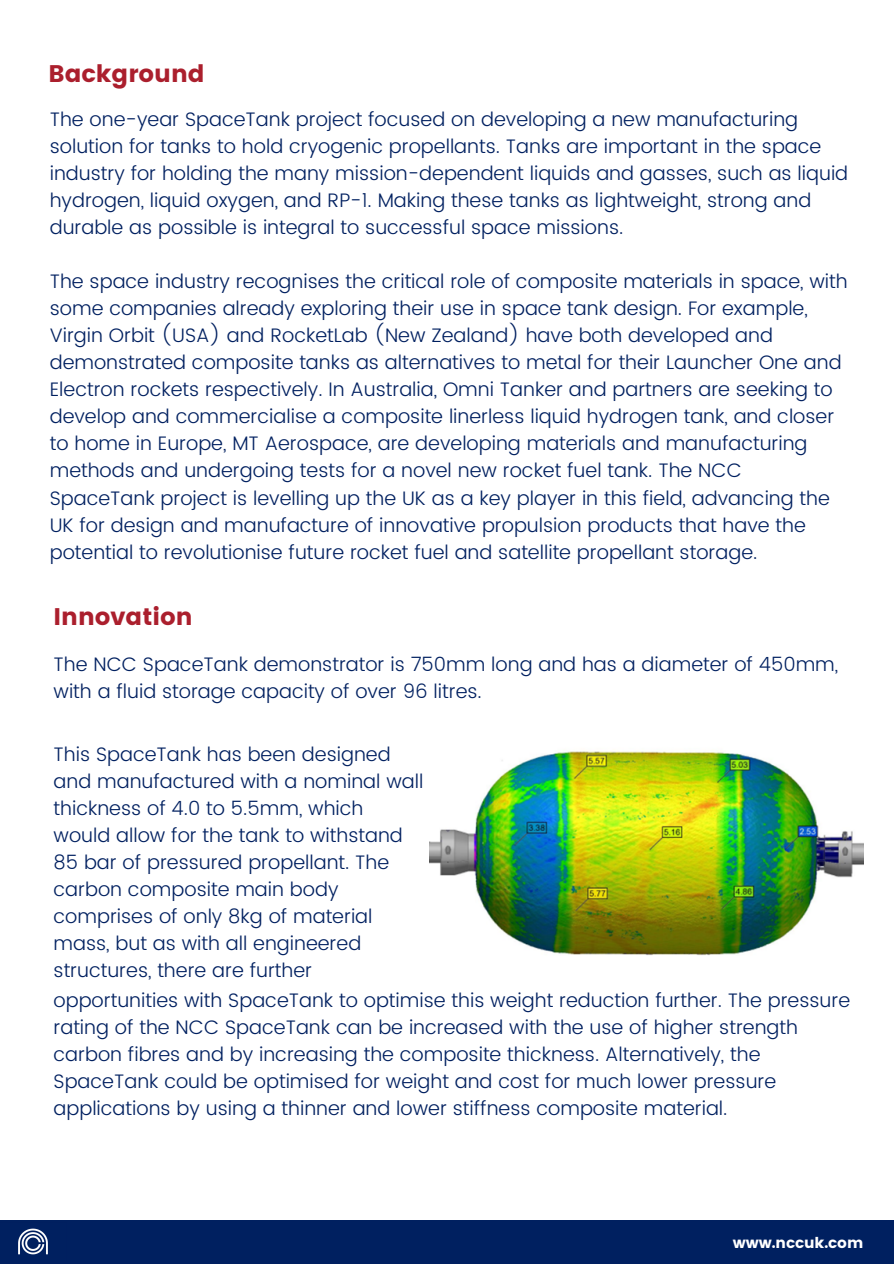
<style>
.page{position:relative;width:894px;height:1264px;background:#fff}
.page>*{position:absolute;margin:0;border:0;box-sizing:border-box;transform-origin:0 0}
.t1{font:24px "Poppins";color:#ab1f2d}
.t2{font:300 19.5px/27px "Poppins";color:#002060}
.t3{font:15px "Poppins";color:#fff}
</style>
<div class="page">
<div style="left:0;top:1220px;width:893px;height:43px;background:#002060"></div>
<img style="left:18px;top:1228px;width:30px;height:27px">
<img style="left:429px;top:751px;width:434px;height:205px">
<p class="t1" style="left:48px;top:60px;width:158px">Background</p>
<p class="t2" style="left:50px;top:106px;width:799px">The one-year SpaceTank project focused on developing a new manufacturing solution for tanks to hold cryogenic propellants. Tanks are important in the space industry for holding the many mission-dependent liquids and gasses, such as liquid hydrogen, liquid oxygen, and RP-1. Making these tanks as lightweight, strong and durable as possible is integral to successful space missions.</p>
<p class="t2" style="left:50px;top:268px;width:799px">The space industry recognises the critical role of composite materials in space, with some companies already exploring their use in space tank design. For example, Virgin Orbit (USA) and RocketLab (New Zealand) have both developed and demonstrated composite tanks as alternatives to metal for their Launcher One and Electron rockets respectively. In Australia, Omni Tanker and partners are seeking to develop and commercialise a composite linerless liquid hydrogen tank, and closer to home in Europe, MT Aerospace, are developing materials and manufacturing methods and undergoing tests for a novel new rocket fuel tank. The NCC SpaceTank project is levelling up the UK as a key player in this field, advancing the UK for design and manufacture of innovative propulsion products that have the potential to revolutionise future rocket fuel and satellite propellant storage.</p>
<p class="t1" style="left:54px;top:603px;width:140px">Innovation</p>
<p class="t2" style="left:54px;top:650px;width:786px">The NCC SpaceTank demonstrator is 750mm long and has a diameter of 450mm, with a fluid storage capacity of over 96 litres.</p>
<p class="t2" style="left:54px;top:740px;width:371px">This SpaceTank has been designed and manufactured with a nominal wall thickness of 4.0 to 5.5mm, which would allow for the tank to withstand<br>85 bar of pressured propellant. The carbon composite main body comprises of only 8kg of material mass, but as with all engineered structures, there are further</p>
<p class="t2" style="left:54px;top:986px;width:797px">opportunities with SpaceTank to optimise this weight reduction further. The pressure rating of the NCC SpaceTank can be increased with the use of higher strength carbon fibres and by increasing the composite thickness. Alternatively, the SpaceTank could be optimised for weight and cost for much lower pressure applications by using a thinner and lower stiffness composite material.</p>
<p class="t3" style="left:732px;top:1233px;width:132px">www.nccuk.com</p>
</div>
